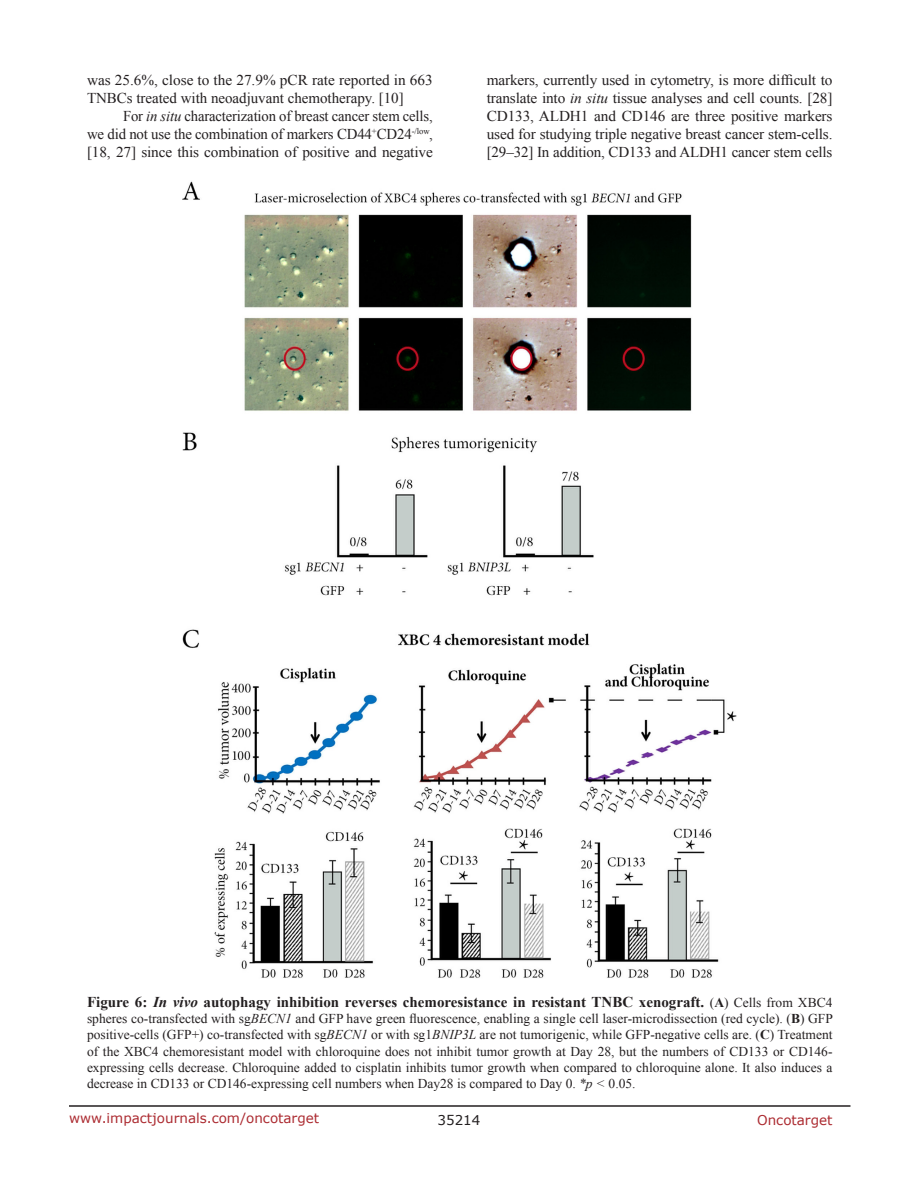
<style>
.page{position:relative;width:918px;height:1188px;background:#fff}
.page>*{position:absolute;margin:0;border:0;box-sizing:border-box;transform-origin:0 0}
.BodyText{font:15px/18px "Times New Roman";letter-spacing:-.01em;color:#231f20;text-align:justify}
.FigureText{font:700 15px "Times New Roman";color:#231f20}
.FigureText-2{font:13.5px/16.2px "Times New Roman";color:#231f20;text-align:justify}
.t1{font:13.5px "Verdana";color:#ac2b31}
.t2{font:13.5px "Verdana";color:#231f20}
.s1{font-style:italic}
.s2{font-weight:400;font-size:13.5px}
.s3{font-size:13.5px}
.s4{font-weight:700}
</style>
<div class="page">
<hr style="left:69px;top:1105px;width:781px;height:2px;background:#231f20">
<img style="left:183px;top:181px;width:554px;height:797px">
<p class="BodyText" style="left:87px;top:71px;width:347px">was 25.6%, close to the 27.9% pCR rate reported in 663<br>TNBCs treated with neoadjuvant chemotherapy. [10]</p>
<p class="BodyText" style="left:87px;top:107px;width:347px;text-indent:36px">For <span class="s1">in situ</span> characterization of breast cancer stem cells, we did not use the combination of markers CD44<sup>+</sup>CD24<sup>-/low</sup>, [18, 27] since this combination of positive and negative</p>
<p class="BodyText" style="left:487px;top:71px;width:347px">markers, currently used in cytometry, is more difficult to translate into <span class="s1">in situ</span> tissue analyses and cell counts. [28] CD133, ALDH1 and CD146 are three positive markers used for studying triple negative breast cancer stem-cells. [29–32] In addition, CD133 and ALDH1 cancer stem cells</p>
<p class="FigureText" style="left:87px;top:992px;width:747px">Figure 6: <span class="s1">In vivo</span> autophagy inhibition reverses chemoresistance in resistant TNBC xenograft. <span class="s2">(</span><span class="s3">A</span><span class="s2">) Cells from XBC4</span></p>
<p class="FigureText-2" style="left:87px;top:1010px;width:747px">spheres co-transfected with sg<span class="s1">BECN1</span> and GFP have green fluorescence, enabling a single cell laser-microdissection (red cycle). (<span class="s4">B</span>) GFP positive-cells (GFP+) co-transfected with sg<span class="s1">BECN1</span> or with sg1<span class="s1">BNIP3L</span> are not tumorigenic, while GFP-negative cells are. (<span class="s4">C</span>) Treatment of the XBC4 chemoresistant model with chloroquine does not inhibit tumor growth at Day 28, but the numbers of CD133 or CD146- expressing cells decrease. Chloroquine added to cisplatin inhibits tumor growth when compared to chloroquine alone. It also induces a decrease in CD133 or CD146-expressing cell numbers when Day28 is compared to Day 0. <span class="s1">*p &lt;</span> 0.05.</p>
<p class="t1" style="left:69px;top:1109px;width:252px">www.impactjournals.com/oncotarget</p>
<p class="t2" style="left:438px;top:1111px;width:44px">35214</p>
<p class="t1" style="left:757px;top:1111px;width:77px">Oncotarget</p>
</div>
